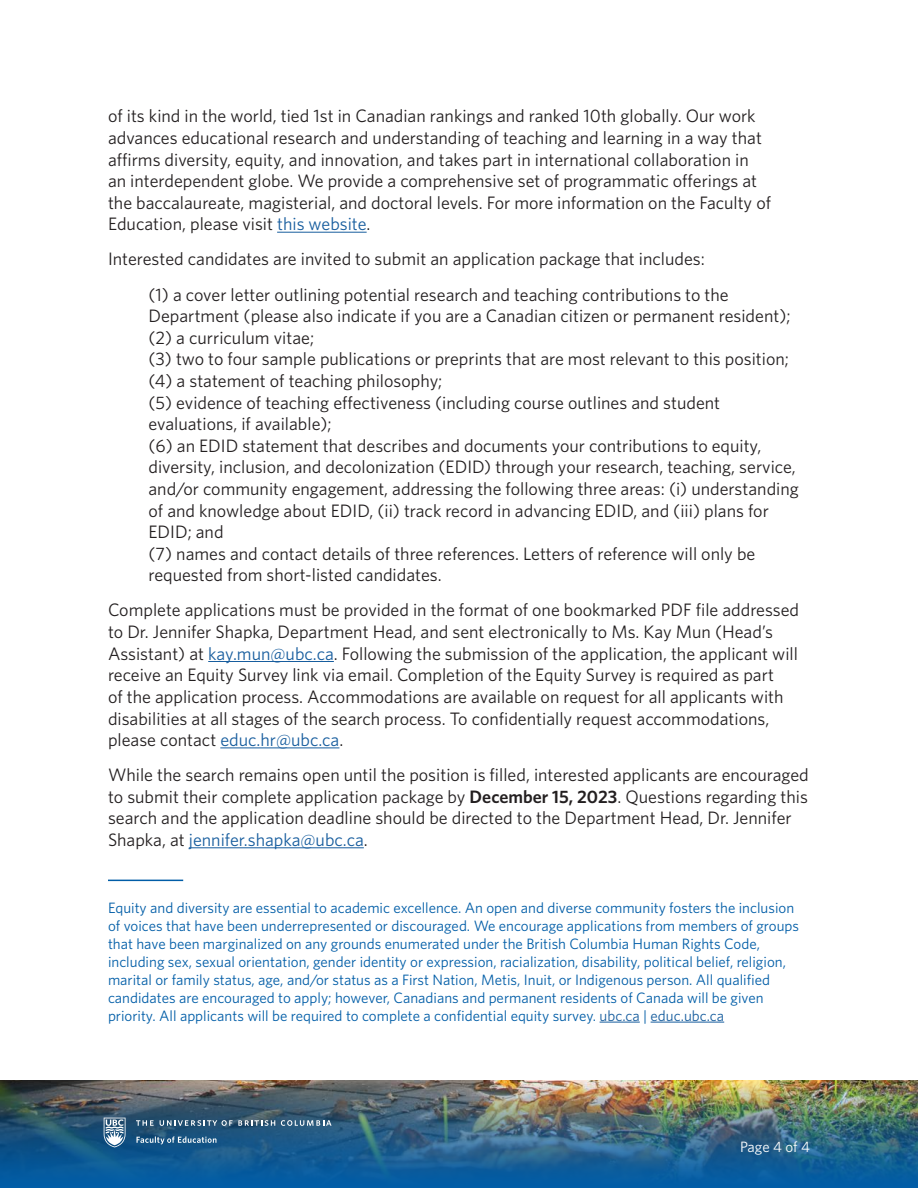
<style>
.page{position:relative;width:918px;height:1188px;background:#fff}
.page>*{position:absolute;margin:0;border:0;box-sizing:border-box;transform-origin:0 0}
.t1{font:18px/21.6px "Whitney";color:#231f20}
.t2{font:15px/18px "Whitney";color:#015da7}
.t3{font:15px "Whitney";letter-spacing:-.005em;color:#fff}
.s1{color:#175d9e}
.s2{font-weight:600}
</style>
<div class="page">
<img style="left:0;top:1080px;width:918px;height:108px">
<svg style="left:104px;top:1118px;width:22px;height:29px"></svg>
<svg style="left:136px;top:1120px;width:18px;height:6px"></svg>
<svg style="left:160px;top:1120px;width:115px;height:6px"></svg>
<svg style="left:281px;top:1120px;width:51px;height:6px"></svg>
<svg style="left:136px;top:1136px;width:80px;height:8px"></svg>
<hr style="left:277px;top:232px;width:90px;height:1px;background:#175d9e">
<hr style="left:208px;top:661px;width:126px;height:1px;background:#175d9e">
<hr style="left:220px;top:747px;width:119px;height:1px;background:#175d9e">
<hr style="left:189px;top:847px;width:175px;height:1px;background:#175d9e">
<hr style="left:600px;top:1022px;width:40px;height:1px;background:#175d9e">
<hr style="left:651px;top:1022px;width:73px;height:1px;background:#175d9e">
<hr style="left:108px;top:880px;width:75px;height:1px;background:#015da7">
<p class="t1" style="left:108px;top:105px;width:665px">of its kind in the world, tied 1st in Canadian rankings and ranked 10th globally. Our work advances educational research and understanding of teaching and learning in a way that affirms diversity, equity, and innovation, and takes part in international collaboration in an interdependent globe. We provide a comprehensive set of programmatic offerings at the baccalaureate, magisterial, and doctoral levels. For more information on the Faculty of Education, please visit <span class="s1">this website</span>.</p>
<p class="t1" style="left:108px;top:248px;width:598px">Interested candidates are invited to submit an application package that includes:</p>
<p class="t1" style="left:148px;top:283px;width:643px">(1) a cover letter outlining potential research and teaching contributions to the<br>Department (please also indicate if you are a Canadian citizen or permanent resident);</p>
<p class="t1" style="left:148px;top:326px;width:167px">(2) a curriculum vitae;</p>
<p class="t1" style="left:148px;top:348px;width:642px">(3) two to four sample publications or preprints that are most relevant to this position;</p>
<p class="t1" style="left:148px;top:370px;width:295px">(4) a statement of teaching philosophy;</p>
<p class="t1" style="left:148px;top:391px;width:573px">(5) evidence of teaching effectiveness (including course outlines and student evaluations, if available);</p>
<p class="t1" style="left:148px;top:434px;width:652px">(6) an EDID statement that describes and documents your contributions to equity, diversity, inclusion, and decolonization (EDID) through your research, teaching, service, and/or community engagement, addressing the following three areas: (i) understanding of and knowledge about EDID, (ii) track record in advancing EDID, and (iii) plans for EDID; and</p>
<p class="t1" style="left:148px;top:542px;width:608px">(7) names and contact details of three references. Letters of reference will only be requested from short-listed candidates.</p>
<p class="t1" style="left:108px;top:599px;width:693px">Complete applications must be provided in the format of one bookmarked PDF file addressed to Dr. Jennifer Shapka, Department Head, and sent electronically to Ms. Kay Mun (Head’s Assistant) at <span class="s1">kay.mun@ubc.ca</span>. Following the submission of the application, the applicant will receive an Equity Survey link via email. Completion of the Equity Survey is required as part<br>of the application process. Accommodations are available on request for all applicants with disabilities at all stages of the search process. To confidentially request accommodations, please contact <span class="s1">educ.hr@ubc.ca</span>.</p>
<p class="t1" style="left:108px;top:764px;width:702px">While the search remains open until the position is filled, interested applicants are encouraged to submit their complete application package by <span class="s2">December 15, 2023</span>. Questions regarding this search and the application deadline should be directed to the Department Head, Dr. Jennifer Shapka, at <span class="s1">jennifer.shapka@ubc.ca</span>.</p>
<p class="t2" style="left:108px;top:898px;width:693px">Equity and diversity are essential to academic excellence. An open and diverse community fosters the inclusion of voices that have been underrepresented or discouraged. We encourage applications from members of groups that have been marginalized on any grounds enumerated under the British Columbia Human Rights Code, including sex, sexual orientation, gender identity or expression, racialization, disability, political belief, religion, marital or family status, age, and/or status as a First Nation, Metis, Inuit, or Indigenous person. All qualified candidates are encouraged to apply; however, Canadians and permanent residents of Canada will be given priority. All applicants will be required to complete a confidential equity survey. <span class="s1">ubc.ca</span> | <span class="s1">educ.ubc.ca</span></p>
<p class="t3" style="left:740px;top:1137px;width:71px">Page 4 of 4</p>
</div>
